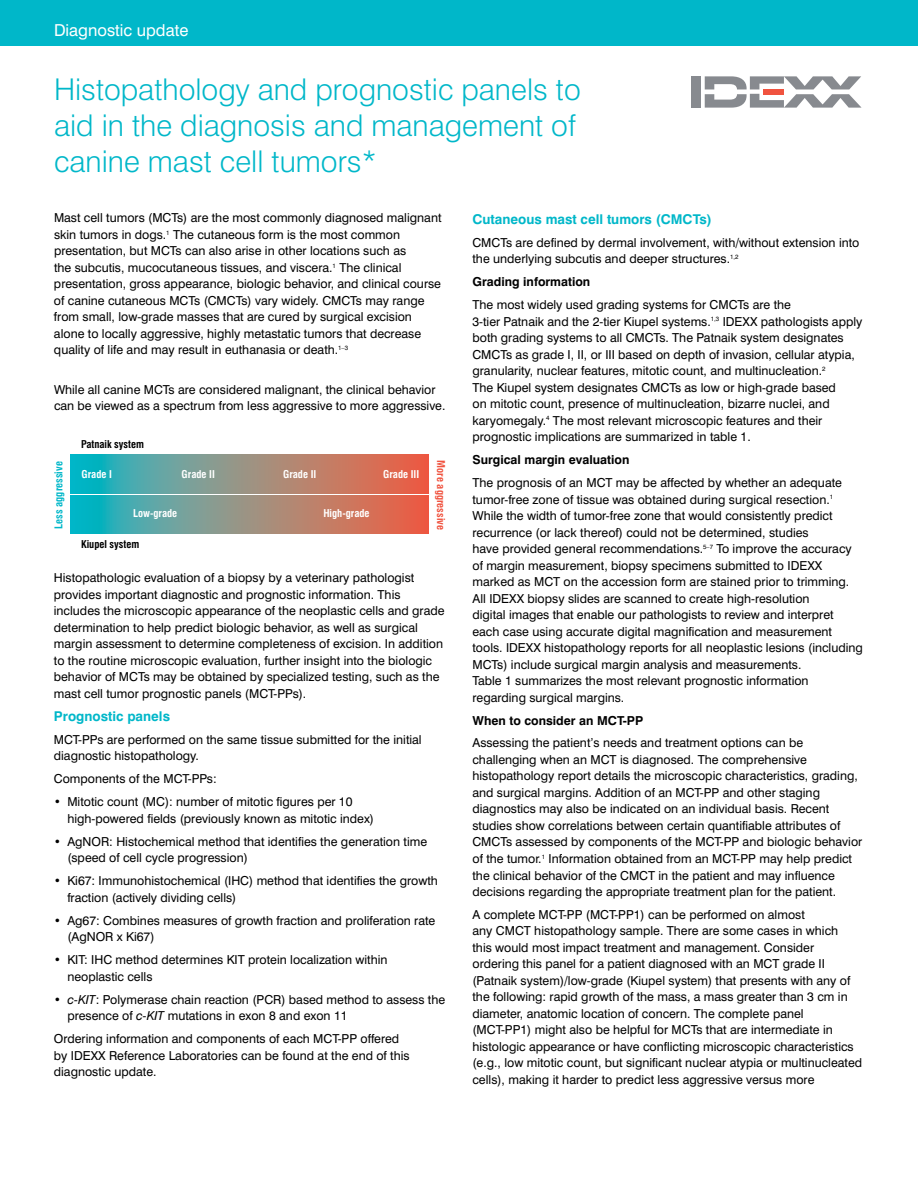
<style>
.page{position:relative;width:918px;height:1188px;background:#fff}
.page>*{position:absolute;margin:0;border:0;box-sizing:border-box;transform-origin:0 0}
.t1{font:300 30px/36px "Swiss 721 BT";color:#00b7c9}
.t2{font:16.5px "Swiss 721 BT";color:#fff}
.t3{font:700 13.5px "Swiss 721 BT";color:#00b7c9}
.t4{font:12.3px/16.5px "Swiss 721 BT";color:#000}
.t5{font:700 12.3px "Swiss 721 BT";color:#000}
.t6{font:700 condensed 10.5px "Swiss 721 BT";color:#fff}
.t7{font:700 condensed 10.5px "Swiss 721 BT";color:#000}
.t8{font:700 condensed 10.5px "Swiss 721 BT";color:#00b7c9}
.t9{font:700 condensed 10.5px "Swiss 721 BT";color:#f0533f}
.s1{font-style:italic}
</style>
<div class="page">
<div style="left:0;top:0;width:918px;height:46px;background:#00b7c9"></div>
<svg style="left:70px;top:455px;width:359px;height:38px;background:#8e8f83"></svg>
<svg style="left:70px;top:495px;width:359px;height:39px;background:#8e8f83"></svg>
<div style="left:691px;top:76px;width:10px;height:32px;background:#878a8f"></div>
<svg style="left:705px;top:76px;width:157px;height:32px"></svg>
<h2 class="t2" style="left:54px;top:20px;width:136px">Diagnostic update</h2>
<h1 class="t1" style="left:54px;top:72px;width:528px">Histopathology and prognostic panels to aid in the diagnosis and management of canine mast cell tumors*</h1>
<p class="t4" style="left:54px;top:210px;width:389px">Mast cell tumors (MCTs) are the most commonly diagnosed malignant skin tumors in dogs.<sup>1</sup> The cutaneous form is the most common presentation, but MCTs can also arise in other locations such as<br>the subcutis, mucocutaneous tissues, and viscera.<sup>1</sup> The clinical presentation, gross appearance, biologic behavior, and clinical course of canine cutaneous MCTs (CMCTs) vary widely. CMCTs may range from small, low-grade masses that are cured by surgical excision alone to locally aggressive, highly metastatic tumors that decrease quality of life and may result in euthanasia or death.<sup>1–3</sup></p>
<p class="t4" style="left:54px;top:381px;width:393px">While all canine MCTs are considered malignant, the clinical behavior can be viewed as a spectrum from less aggressive to more aggressive.</p>
<p class="t7" style="left:81px;top:438px;width:64px">Patnaik system</p>
<p class="t8" style="left:52px;top:529px;width:69px;rotate:-90deg">Less aggressive</p>
<p class="t9" style="left:447px;top:460px;width:71px;rotate:90deg">More aggressive</p>
<p class="t6" style="left:82px;top:468px;width:32px">Grade I</p>
<p class="t6" style="left:182px;top:468px;width:35px">Grade II</p>
<p class="t6" style="left:283px;top:468px;width:35px">Grade II</p>
<p class="t6" style="left:383px;top:468px;width:37px">Grade III</p>
<p class="t6" style="left:133px;top:507px;width:46px">Low-grade</p>
<p class="t6" style="left:323px;top:507px;width:48px">High-grade</p>
<p class="t7" style="left:81px;top:538px;width:60px">Kiupel system</p>
<p class="t4" style="left:54px;top:570px;width:392px">Histopathologic evaluation of a biopsy by a veterinary pathologist provides important diagnostic and prognostic information. This includes the microscopic appearance of the neoplastic cells and grade determination to help predict biologic behavior, as well as surgical margin assessment to determine completeness of excision. In addition to the routine microscopic evaluation, further insight into the biologic behavior of MCTs may be obtained by specialized testing, such as the mast cell tumor prognostic panels (MCT-PPs).</p>
<p class="t3" style="left:54px;top:708px;width:118px">Prognostic panels</p>
<p class="t4" style="left:54px;top:731px;width:369px">MCT-PPs are performed on the same tissue submitted for the initial diagnostic histopathology.</p>
<p class="t4" style="left:54px;top:771px;width:164px">Components of the MCT-PPs:</p>
<p class="t4" style="left:67px;top:794px;width:308px;text-indent:-14px">• Mitotic count (MC): number of mitotic figures per 10 high-powered fields (previously known as mitotic index)</p>
<p class="t4" style="left:67px;top:833px;width:361px;text-indent:-14px">• AgNOR: Histochemical method that identifies the generation time (speed of cell cycle progression)</p>
<p class="t4" style="left:67px;top:873px;width:372px;text-indent:-14px">• Ki67: Immunohistochemical (IHC) method that identifies the growth fraction (actively dividing cells)</p>
<p class="t4" style="left:67px;top:912px;width:370px;text-indent:-14px">• Ag67: Combines measures of growth fraction and proliferation rate (AgNOR x Ki67)</p>
<p class="t4" style="left:67px;top:952px;width:322px;text-indent:-14px">• KIT: IHC method determines KIT protein localization within neoplastic cells</p>
<p class="t4" style="left:67px;top:991px;width:379px;text-indent:-14px">• <span class="s1">c-KIT</span>: Polymerase chain reaction (PCR) based method to assess the presence of <span class="s1">c-KIT</span> mutations in exon 8 and exon 11</p>
<p class="t4" style="left:54px;top:1031px;width:357px">Ordering information and components of each MCT-PP offered by IDEXX Reference Laboratories can be found at the end of this diagnostic update.</p>
<p class="t3" style="left:472px;top:211px;width:241px">Cutaneous mast cell tumors (CMCTs)</p>
<p class="t4" style="left:472px;top:234px;width:388px">CMCTs are defined by dermal involvement, with/without extension into the underlying subcutis and deeper structures.<sup>1,2</sup></p>
<p class="t5" style="left:472px;top:274px;width:119px">Grading information</p>
<p class="t4" style="left:472px;top:296px;width:391px">The most widely used grading systems for CMCTs are the<br>3-tier Patnaik and the 2-tier Kiupel systems.<sup>1,3</sup> IDEXX pathologists apply both grading systems to all CMCTs. The Patnaik system designates CMCTs as grade I, II, or III based on depth of invasion, cellular atypia, granularity, nuclear features, mitotic count, and multinucleation.<sup>2<br></sup>The Kiupel system designates CMCTs as low or high-grade based<br>on mitotic count, presence of multinucleation, bizarre nuclei, and karyomegaly.<sup>4</sup> The most relevant microscopic features and their prognostic implications are summarized in table 1.</p>
<p class="t5" style="left:473px;top:452px;width:158px">Surgical margin evaluation</p>
<p class="t4" style="left:472px;top:474px;width:392px">The prognosis of an MCT may be affected by whether an adequate tumor-free zone of tissue was obtained during surgical resection.<sup>1<br></sup>While the width of tumor-free zone that would consistently predict recurrence (or lack thereof) could not be determined, studies<br>have provided general recommendations.<sup>5–7</sup> To improve the accuracy of margin measurement, biopsy specimens submitted to IDEXX marked as MCT on the accession form are stained prior to trimming.<br>All IDEXX biopsy slides are scanned to create high-resolution<br>digital images that enable our pathologists to review and interpret each case using accurate digital magnification and measurement tools. IDEXX histopathology reports for all neoplastic lesions (including MCTs) include surgical margin analysis and measurements.<br>Table 1 summarizes the most relevant prognostic information regarding surgical margins.</p>
<p class="t5" style="left:472px;top:713px;width:172px">When to consider an MCT-PP</p>
<p class="t4" style="left:472px;top:735px;width:391px">Assessing the patient’s needs and treatment options can be challenging when an MCT is diagnosed. The comprehensive histopathology report details the microscopic characteristics, grading, and surgical margins. Addition of an MCT-PP and other staging diagnostics may also be indicated on an individual basis. Recent studies show correlations between certain quantifiable attributes of CMCTs assessed by components of the MCT-PP and biologic behavior of the tumor.<sup>1</sup> Information obtained from an MCT-PP may help predict the clinical behavior of the CMCT in the patient and may influence decisions regarding the appropriate treatment plan for the patient.</p>
<p class="t4" style="left:472px;top:906px;width:391px">A complete MCT-PP (MCT-PP1) can be performed on almost<br>any CMCT histopathology sample. There are some cases in which<br>this would most impact treatment and management. Consider ordering this panel for a patient diagnosed with an MCT grade II (Patnaik system)/low-grade (Kiupel system) that presents with any of the following: rapid growth of the mass, a mass greater than 3 cm in diameter, anatomic location of concern. The complete panel (MCT-PP1) might also be helpful for MCTs that are intermediate in histologic appearance or have conflicting microscopic characteristics (e.g., low mitotic count, but significant nuclear atypia or multinucleated cells), making it harder to predict less aggressive versus more</p>
</div>
